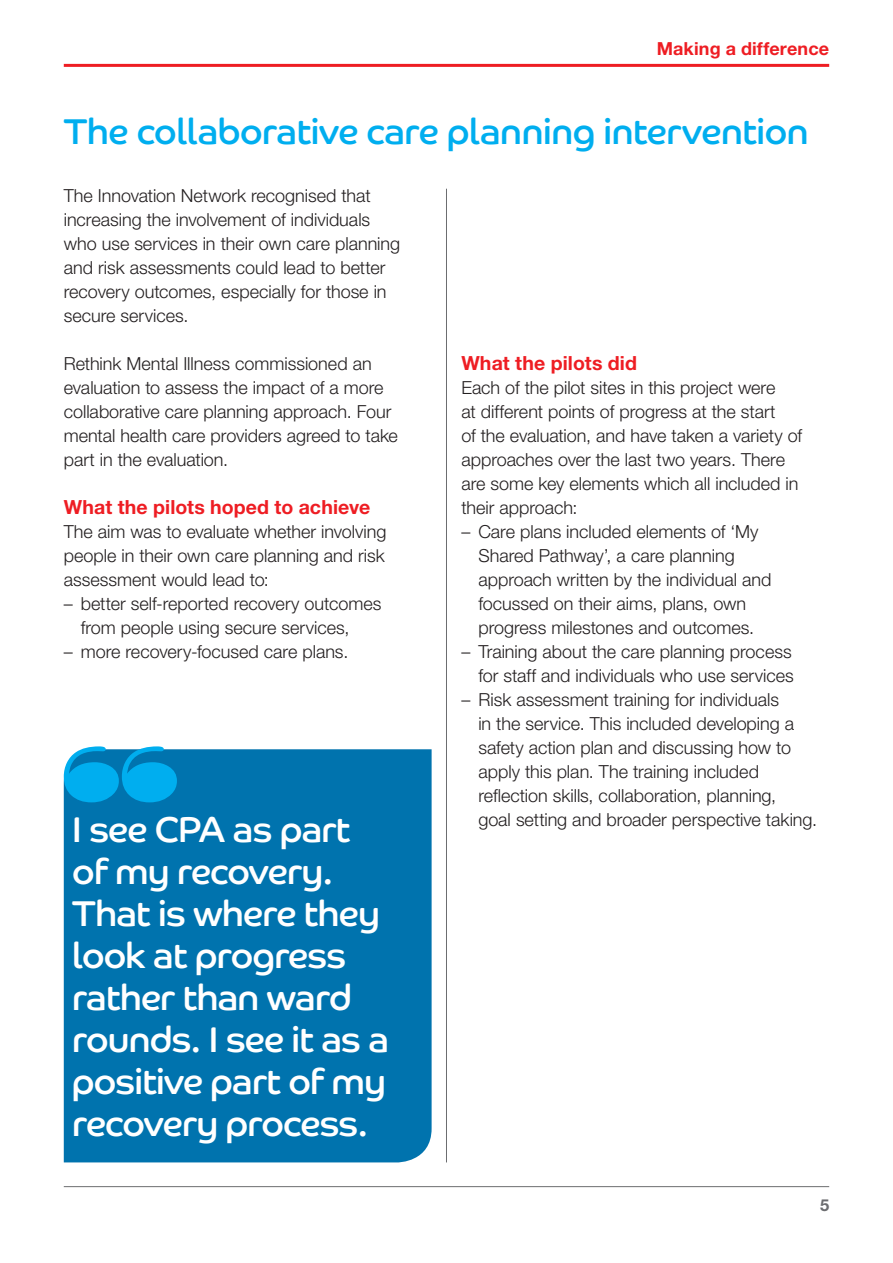
<style>
.page{position:relative;width:893px;height:1263px;background:#fff}
.page>*{position:absolute;margin:0;border:0;box-sizing:border-box;transform-origin:0 0}
.t1{font:36px/42px "Co Rethink";letter-spacing:-.02em;color:#fff}
.t2{font:36px "Co Rethink";letter-spacing:-.01em;color:#00aeef}
.t3{font:700 19.5px "Helvetica Neue LT Pro";letter-spacing:.005em;color:#ee1d23}
.t4{font:300 18px/24px "Helvetica Neue LT Pro";color:#231f20}
.t5{font:700 18px "Helvetica Neue LT Pro";letter-spacing:.005em;color:#ee1d23}
.t6{font:700 16.5px "Helvetica Neue LT Pro";color:#6c6d70}
</style>
<div class="page">
<hr style="left:64px;top:64px;width:765px;height:3px;background:#ee1d23">
<hr style="left:64px;top:1186px;width:765px;height:1px;background:#6c6d70">
<hr style="left:446px;top:189px;width:1px;height:973px;background:#6c6d70">
<div style="left:64px;top:749px;width:368px;height:413px;background:#0073ae"></div>
<svg style="left:64px;top:746px;width:113px;height:56px;background:#0fa0db"></svg>
<p class="t5" style="left:657px;top:38px;width:174px">Making a difference</p>
<h1 class="t2" style="left:64px;top:110px;width:746px">The collaborative care planning intervention</h1>
<p class="t4" style="left:64px;top:184px;width:338px">The Innovation Network recognised that increasing the involvement of individuals who use services in their own care planning and risk assessments could lead to better recovery outcomes, especially for those in secure services.</p>
<p class="t4" style="left:64px;top:351px;width:336px">Rethink Mental Illness commissioned an evaluation to assess the impact of a more collaborative care planning approach. Four mental health care providers agreed to take part in the evaluation.</p>
<p class="t3" style="left:64px;top:495px;width:308px">What the pilots hoped to achieve</p>
<p class="t4" style="left:64px;top:520px;width:324px;text-align:justify">The aim was to evaluate whether involving people in their own care planning and risk assessment would lead to:</p>
<p class="t4" style="left:81px;top:592px;width:302px;text-indent:-17px">– better self-reported recovery outcomes from people using secure services,</p>
<p class="t4" style="left:64px;top:639px;width:286px">– more recovery-focused care plans.</p>
<h1 class="t1" style="left:72px;top:808px;width:318px">I see CPA as part of my recovery.<br>That is where they look at progress rather than ward rounds. I see it as a positive part of my recovery process.</h1>
<p class="t3" style="left:461px;top:351px;width:177px">What the pilots did</p>
<p class="t4" style="left:461px;top:376px;width:342px">Each of the pilot sites in this project were<br>at different points of progress at the start<br>of the evaluation, and have taken a variety of approaches over the last two years. There are some key elements which all included in their approach:</p>
<p class="t4" style="left:478px;top:519px;width:295px;text-indent:-17px">– Care plans included elements of ‘My Shared Pathway’, a care planning approach written by the individual and focussed on their aims, plans, own progress milestones and outcomes.</p>
<p class="t4" style="left:461px;top:639px;width:334px;text-align:right">– Training about the care planning process for staff and individuals who use services</p>
<p class="t4" style="left:478px;top:687px;width:340px;text-indent:-17px">– Risk assessment training for individuals<br>in the service. This included developing a safety action plan and discussing how to apply this plan. The training included reflection skills, collaboration, planning,<br>goal setting and broader perspective taking.</p>
<p class="t6" style="left:820px;top:1194px;width:11px">5</p>
</div>
